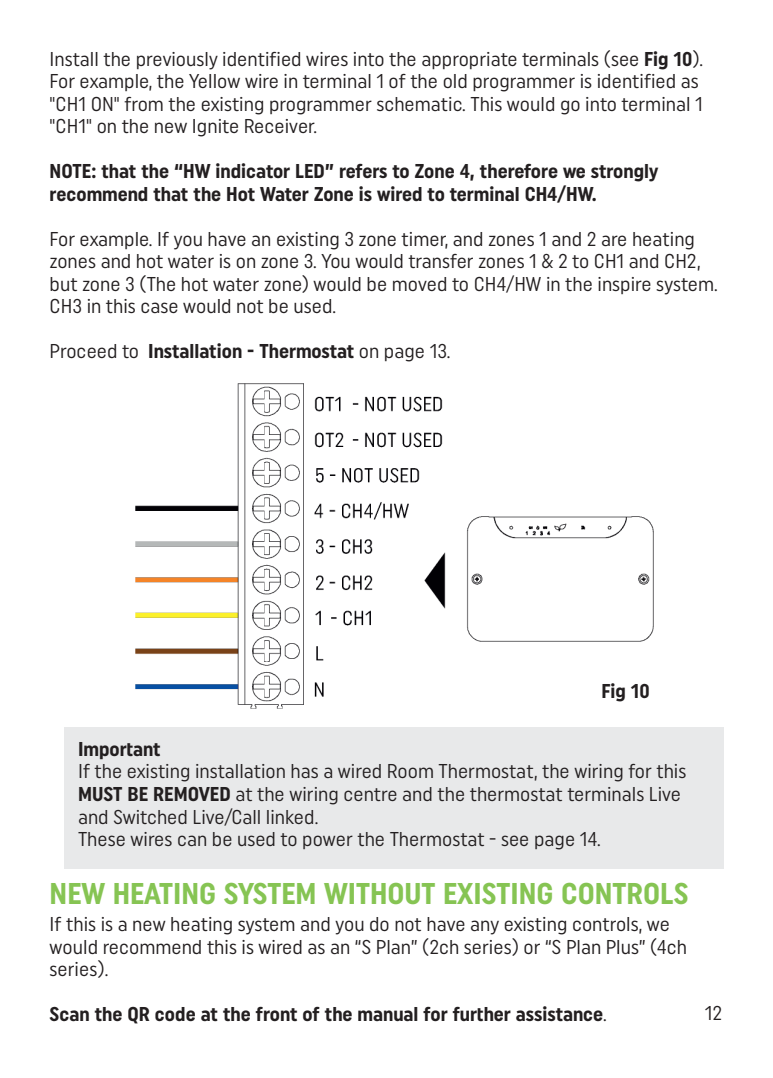
<style>
.page{position:relative;width:773px;height:1078px;background:#fff}
.page>*{position:absolute;margin:0;border:0;box-sizing:border-box;transform-origin:0 0}
.t1{font:700 30px "Uniform Condensed";color:#86c453}
.t2{font:20px/22.5px "Uniform Condensed";color:#231f20}
.t3{font:700 20px/22.5px "Uniform Condensed";letter-spacing:-.005em;color:#231f20}
.s1{font-weight:700}
.s2{font-weight:400}
</style>
<div class="page">
<img style="left:136px;top:383px;width:517px;height:325px">
<div style="left:64px;top:727px;width:659px;height:141px;background:#e8e9ea"></div>
<p class="t2" style="left:50px;top:48px;width:655px">Install the previously identified wires into the appropriate terminals (see <span class="s1">Fig 10</span>).<br>For example, the Yellow wire in terminal 1 of the old programmer is identified as "CH1 ON" from the existing programmer schematic. This would go into terminal 1 "CH1" on the new Ignite Receiver.</p>
<p class="t3" style="left:50px;top:161px;width:610px">NOTE: that the “HW indicator LED” refers to Zone 4, therefore we strongly recommend that the Hot Water Zone is wired to terminal CH4/HW.</p>
<p class="t2" style="left:50px;top:228px;width:669px">For example. If you have an existing 3 zone timer, and zones 1 and 2 are heating zones and hot water is on zone 3. You would transfer zones 1 &amp; 2 to CH1 and CH2, but zone 3 (The hot water zone) would be moved to CH4/HW in the inspire system.<br>CH3 in this case would not be used.</p>
<p class="t3" style="left:50px;top:341px;width:402px"><span class="s2">Proceed to</span> Installation - Thermostat <span class="s2">on page 13.</span></p>
<p class="t3" style="left:601px;top:680px;width:50px">Fig 10</p>
<p class="t3" style="left:78px;top:738px;width:84px">Important</p>
<p class="t2" style="left:78px;top:761px;width:609px">If the existing installation has a wired Room Thermostat, the wiring for this <span class="s1">MUST BE REMOVED</span> at the wiring centre and the thermostat terminals Live and Switched Live/Call linked.<br>These wires can be used to power the Thermostat - see page 14.</p>
<h1 class="t1" style="left:50px;top:879px;width:640px">NEW HEATING SYSTEM WITHOUT EXISTING CONTROLS</h1>
<p class="t2" style="left:50px;top:913px;width:639px">If this is a new heating system and you do not have any existing controls, we would recommend this is wired as an “S Plan” (2ch series) or “S Plan Plus” (4ch series).</p>
<p class="t3" style="left:50px;top:1003px;width:558px">Scan the QR code at the front of the manual for further assistance<span class="s2">.</span></p>
<p class="t2" style="left:704px;top:1002px;width:19px">12</p>
</div>
